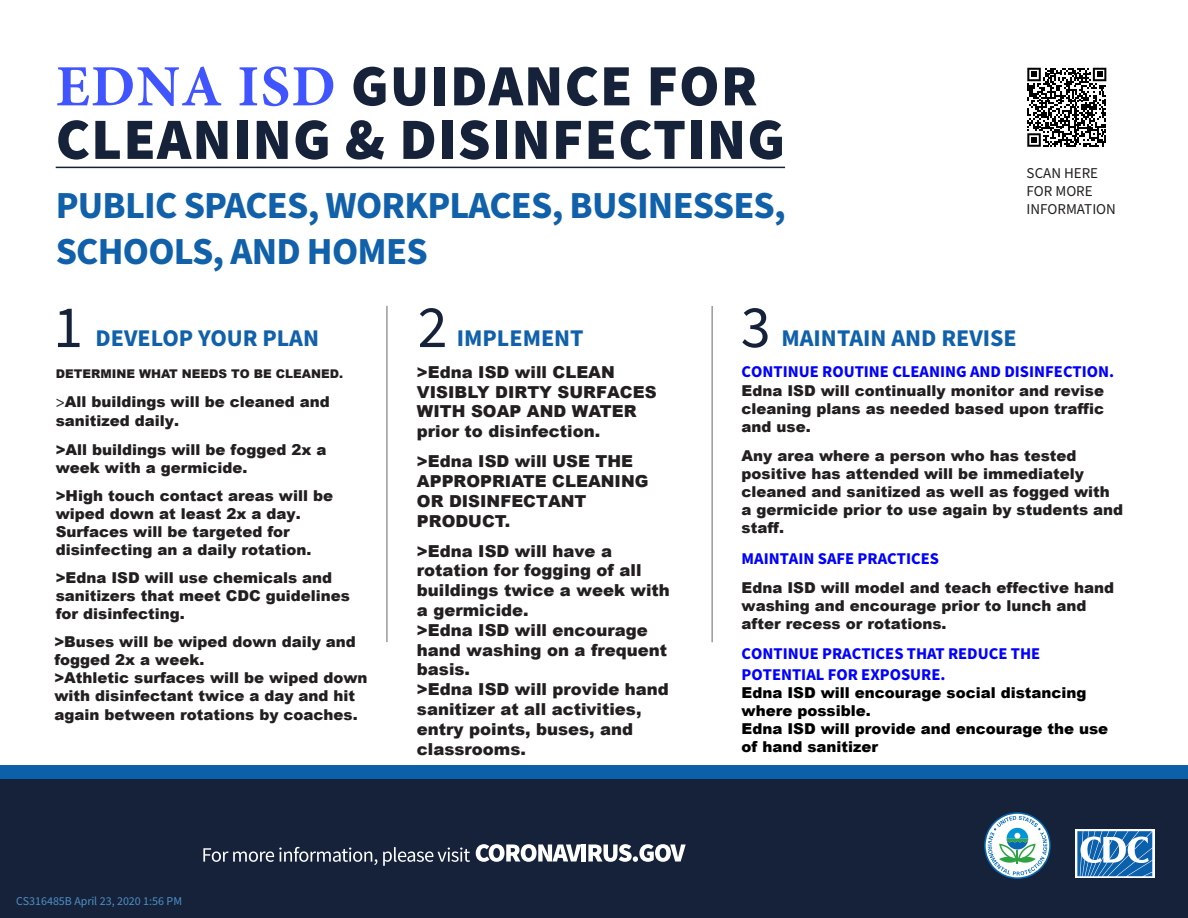
<style>
.page{position:relative;width:1188px;height:918px;background:#fff}
.page>*{position:absolute;margin:0;border:0;box-sizing:border-box;transform-origin:0 0}
.t1{font:60px "Source Sans Pro";color:#15223a}
.t2{font:900 58.5px/53.6px "Source Sans Pro";letter-spacing:.02em;color:#15223a}
.t3{font:700 38.25px/45.9px "Source Sans Pro";letter-spacing:-.02em;color:#1060aa}
.t4{font:700 24px "Source Sans Pro";color:#1060aa}
.t5{font:900 16.5px/19.8px "Arial";color:#231f20}
.t6{font:700 16.5px/21px "Source Sans Pro";color:#00f}
.t7{font:900 15px/18px "Arial";color:#231f20}
.t8{font:900 15px/18px "Arial";color:#000}
.t9{font:15px/18px "Source Sans Pro";color:#231f20}
.t10{font:900 12px "Arial";color:#231f20}
.t11{font:12px "Source Sans Variable";letter-spacing:.025em;color:#4d8fc4}
.s1{font-family:"Minion Pro";font-weight:700;color:#4055ff}
.s2{font-family:"Minion Pro";font-weight:700;font-size:16.5px}
</style>
<div class="page">
<div style="left:0;top:778px;width:1188px;height:140px;background:#15223a"></div>
<div style="left:0;top:765px;width:1188px;height:13px;background:#0b60aa"></div>
<svg style="left:203px;top:847px;width:174px;height:18px"></svg>
<svg style="left:383px;top:847px;width:87px;height:19px"></svg>
<svg style="left:476px;top:844px;width:105px;height:18px"></svg>
<div style="left:581px;top:844px;width:5px;height:18px;background:#fff"></div>
<svg style="left:588px;top:844px;width:98px;height:18px"></svg>
<div style="left:1075px;top:830px;width:79px;height:48px;background:#fff"></div>
<svg style="left:1077px;top:831px;width:76px;height:46px"></svg>
<svg style="left:984px;top:812px;width:67px;height:67px"></svg>
<hr style="left:386px;top:306px;width:2px;height:336px;background:#939598">
<hr style="left:711px;top:306px;width:2px;height:336px;background:#939598">
<svg style="left:1027px;top:68px;width:79px;height:79px"></svg>
<hr style="left:56px;top:167px;width:729px;height:1px;background:#15223a">
<p class="t2" style="left:56px;top:60px;width:731px"><span class="s1">EDNA ISD</span> GUIDANCE FOR<br>CLEANING &amp; DISINFECTING</p>
<p class="t3" style="left:56px;top:184px;width:732px">PUBLIC SPACES, WORKPLACES, BUSINESSES,<br>SCHOOLS, AND HOMES</p>
<p class="t9" style="left:1027px;top:165px;width:91px">SCAN HERE<br>FOR MORE<br>INFORMATION</p>
<p class="t1" style="left:418px;top:287px;width:31px">2</p>
<p class="t1" style="left:53px;top:287px;width:31px">1</p>
<p class="t4" style="left:96px;top:322px;width:225px">DEVELOP YOUR PLAN</p>
<p class="t4" style="left:457px;top:322px;width:128px">IMPLEMENT</p>
<p class="t5" style="left:417px;top:361px;width:241px">&gt;Edna ISD will CLEAN<br>VISIBLY DIRTY SURFACES<br>WITH SOAP AND WATER prior to disinfection.</p>
<p class="t5" style="left:417px;top:451px;width:233px">&gt;Edna ISD will USE THE<br>APPROPRIATE CLEANING<br>OR DISINFECTANT<br>PRODUCT.</p>
<p class="t5" style="left:417px;top:540px;width:254px">&gt;Edna ISD will have a rotation for fogging of all buildings twice a week with a germicide.<br>&gt;Edna ISD will encourage hand washing on a frequent basis.<br>&gt;Edna ISD will provide hand sanitizer at all activities, entry points, buses, and classrooms.</p>
<p class="t10" style="left:56px;top:365px;width:289px">DETERMINE WHAT NEEDS TO BE CLEANED.</p>
<p class="t7" style="left:56px;top:391px;width:276px;line-height:19.6px"><span class="s2">&gt;</span>All buildings will be cleaned and sanitized daily.</p>
<p class="t7" style="left:56px;top:440px;width:272px">&gt;All buildings will be fogged 2x a week with a germicide.</p>
<p class="t7" style="left:56px;top:486px;width:279px">&gt;High touch contact areas will be wiped down at least 2x a day.<br>Surfaces will be targeted for disinfecting an a daily rotation.</p>
<p class="t7" style="left:56px;top:568px;width:296px">&gt;Edna ISD will use chemicals and sanitizers that meet CDC guidelines for disinfecting.</p>
<p class="t7" style="left:54px;top:632px;width:315px">&gt;Buses will be wiped down daily and fogged 2x a week.<br>&gt;Athletic surfaces will be wiped down with disinfectant twice a day and hit again between rotations by coaches.</p>
<p class="t11" style="left:16px;top:893px;width:167px">CS316485B April 23, 2020 1:56 PM</p>
<p class="t1" style="left:741px;top:287px;width:31px">3</p>
<p class="t4" style="left:781px;top:322px;width:237px">MAINTAIN AND REVISE</p>
<p class="t6" style="left:742px;top:361px;width:374px">CONTINUE ROUTINE CLEANING AND DISINFECTION.</p>
<p class="t7" style="left:742px;top:382px;width:364px;text-align:justify">Edna ISD will continually monitor and revise cleaning plans as needed based upon traffic and use.</p>
<p class="t7" style="left:742px;top:446px;width:383px">Any area where a person who has tested positive has attended will be immediately cleaned and sanitized as well as fogged with a germicide prior to use again by students and staff.</p>
<p class="t6" style="left:742px;top:548px;width:199px">MAINTAIN SAFE PRACTICES</p>
<p class="t7" style="left:742px;top:578px;width:374px">Edna ISD will model and teach effective hand washing and encourage prior to lunch and after recess or rotations.</p>
<p class="t6" style="left:742px;top:643px;width:300px">CONTINUE PRACTICES THAT REDUCE THE<br>POTENTIAL FOR EXPOSURE.</p>
<p class="t8" style="left:742px;top:683px;width:368px">Edna ISD will encourage social distancing where possible.<br>Edna ISD will provide and encourage the use of hand sanitizer</p>
</div>
